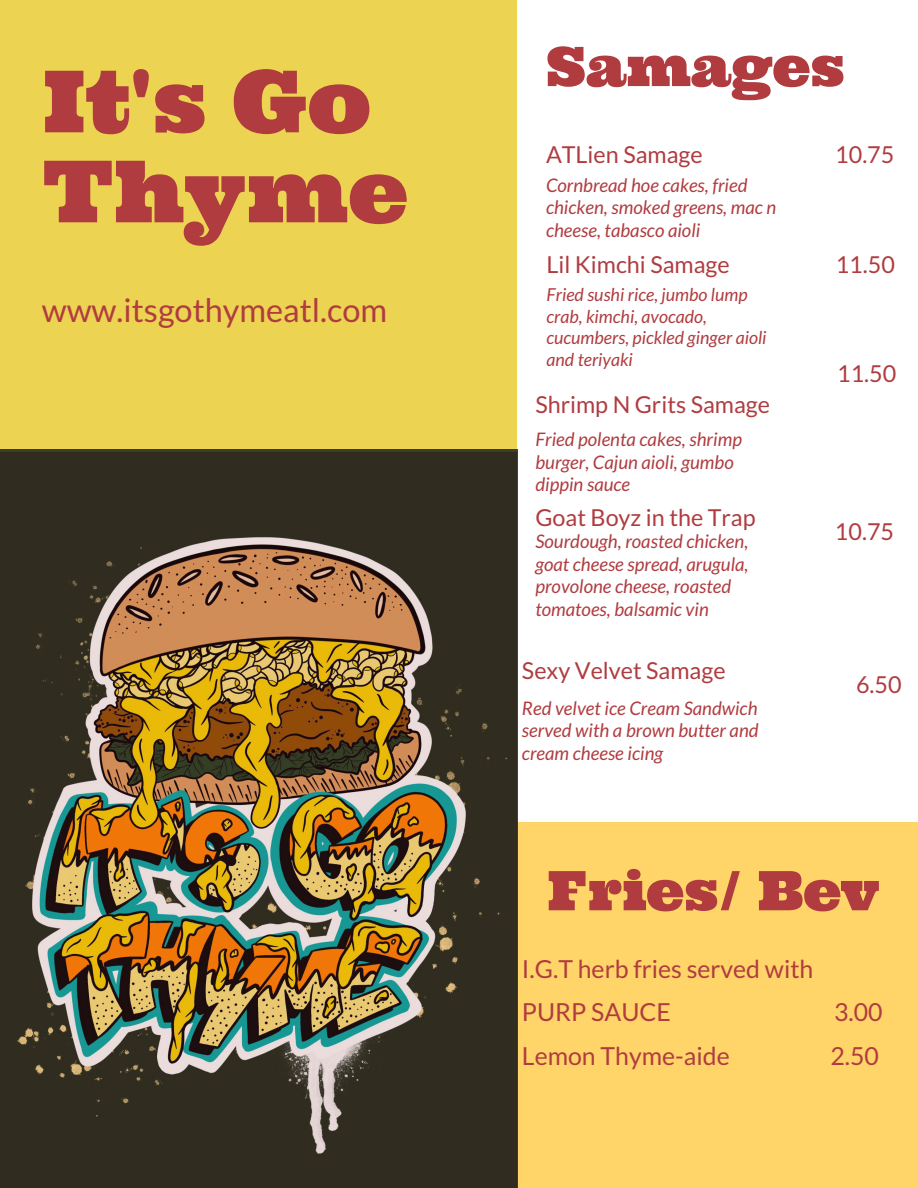
<style>
.page{position:relative;width:918px;height:1188px;background:#fff}
.page>*{position:absolute;margin:0;border:0;box-sizing:border-box;transform-origin:0 0}
.t1{font:85.65px/90px "Ultra";color:#b03c40}
.t2{font:54.45px "Ultra";letter-spacing:-.01em;color:#b03c40}
.t3{font:32.55px "Lato";color:#b03c40}
.t4{font:24.9px "Lato";color:#b03c40}
.t5{font:23.4px "Lato";color:#b03c40}
.t6{font:italic 18.75px/22.5px "Lato";color:#b03c40}
.t7{font:italic 17.85px/21.5px "Lato";color:#b03c40}
</style>
<div class="page">
<div style="left:0;top:0;width:522px;height:451px;background:#ecd352"></div>
<div style="left:518px;top:819px;width:400px;height:369px;background:#ffd469"></div>
<div style="left:518px;top:0;width:400px;height:822px;background:#fff"></div>
<img style="left:0;top:450px;width:517px;height:738px">
<p class="t1" style="left:43px;top:56px;width:367px">It's Go<br>Thyme</p>
<p class="t3" style="left:42px;top:290px;width:347px">www.itsgothymeatl.com</p>
<p class="t2" style="left:546px;top:31px;width:300px">Samages</p>
<p class="t5" style="left:546px;top:140px;width:158px">ATLien Samage</p>
<p class="t5" style="left:835px;top:140px;width:61px">10.75</p>
<p class="t6" style="left:546px;top:173px;width:232px">Cornbread hoe cakes, fried chicken, smoked greens, mac n cheese, tabasco aioli</p>
<p class="t5" style="left:547px;top:250px;width:185px">Lil Kimchi Samage</p>
<p class="t5" style="left:836px;top:250px;width:61px">11.50</p>
<p class="t7" style="left:547px;top:284px;width:222px">Fried sushi rice, jumbo lump crab, kimchi, avocado, cucumbers, pickled ginger aioli and teriyaki</p>
<p class="t5" style="left:535px;top:390px;width:236px">Shrimp N Grits Samage</p>
<p class="t5" style="left:837px;top:359px;width:61px">11.50</p>
<p class="t6" style="left:535px;top:428px;width:208px">Fried polenta cakes, shrimp burger, Cajun aioli, gumbo dippin sauce</p>
<p class="t5" style="left:535px;top:503px;width:222px">Goat Boyz in the Trap</p>
<p class="t6" style="left:535px;top:530px;width:215px">Sourdough, roasted chicken, goat cheese spread, arugula, provolone cheese, roasted tomatoes, balsamic vin</p>
<p class="t5" style="left:522px;top:655px;width:205px">Sexy Velvet Samage</p>
<p class="t6" style="left:522px;top:696px;width:238px;text-align:justify">Red velvet ice Cream Sandwich served with a brown butter and cream cheese icing</p>
<p class="t5" style="left:835px;top:517px;width:61px">10.75</p>
<p class="t5" style="left:856px;top:669px;width:47px">6.50</p>
<p class="t2" style="left:548px;top:855px;width:333px">Fries/ Bev</p>
<p class="t4" style="left:522px;top:954px;width:293px">I.G.T herb fries served with</p>
<p class="t4" style="left:522px;top:997px;width:150px">PURP SAUCE</p>
<p class="t4" style="left:834px;top:997px;width:50px">3.00</p>
<p class="t4" style="left:522px;top:1040px;width:209px">Lemon Thyme-aide</p>
<p class="t4" style="left:830px;top:1040px;width:50px">2.50</p>
</div>
